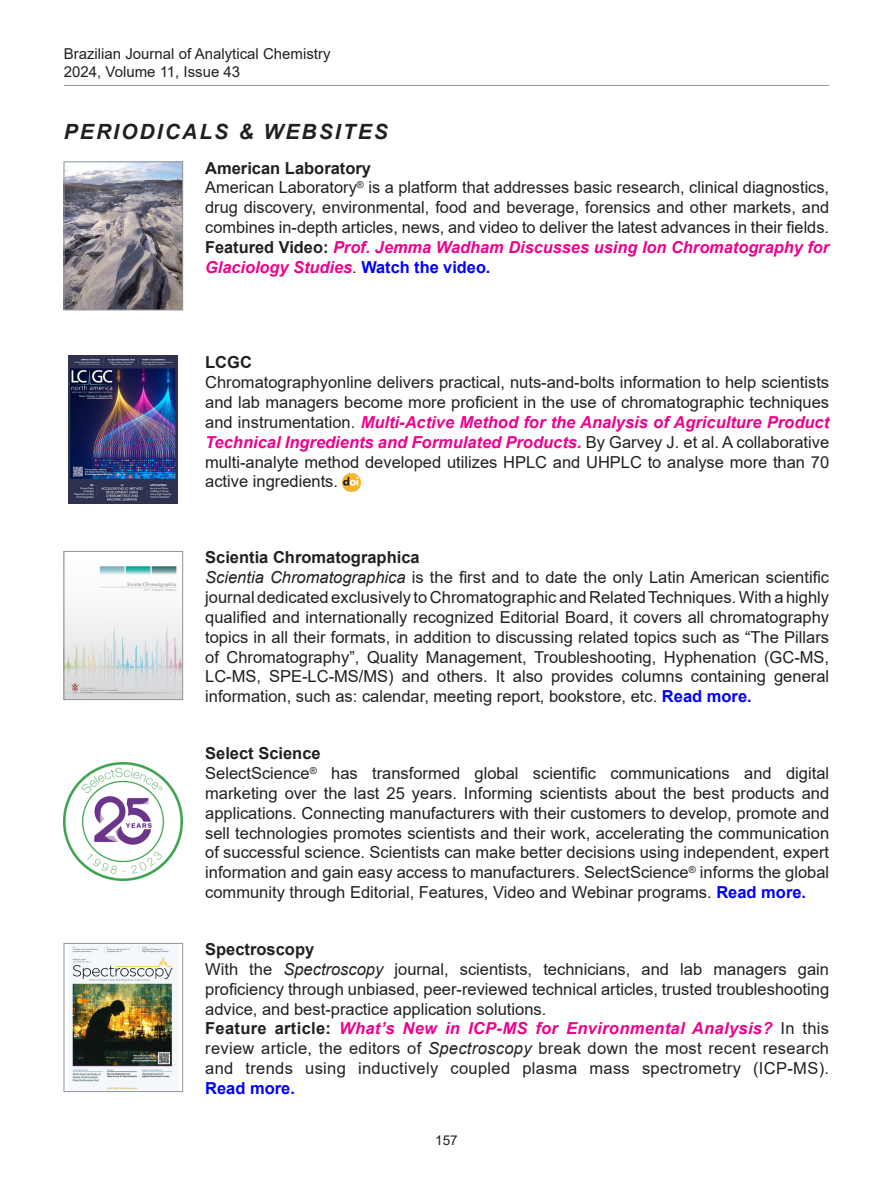
<style>
.page{position:relative;width:893px;height:1191px;background:#fff}
.page>*{position:absolute;margin:0;border:0;box-sizing:border-box;transform-origin:0 0}
.t1{font:italic 700 21px "Arial";letter-spacing:.1em;color:#231f20}
.t2{font:16.5px/19.8px "Arial";color:#231f20}
.t3{font:700 16.5px "Arial";color:#00f}
.t4{font:700 16.5px "Arial";color:#231f20}
.t5{font:15px/18px "Arial";color:#231f20}
.t6{font:13.5px "Arial";color:#231f20}
.s1{font-weight:700}
.s2{font-weight:700;font-style:italic;color:#ed028c}
.s3{font-weight:700;color:#00f}
.s4{font-style:italic}
</style>
<div class="page">
<img style="left:66px;top:164px;width:115px;height:144px">
<div style="left:64px;top:162px;width:119px;height:148px;border:1px solid #939598"></div>
<img style="left:343px;top:473px;width:18px;height:18px">
<img style="left:69px;top:355px;width:108px;height:148px">
<img style="left:66px;top:566px;width:115px;height:132px">
<div style="left:64px;top:551px;width:119px;height:149px;border:1px solid #939598"></div>
<img style="left:64px;top:762px;width:119px;height:119px">
<img style="left:68px;top:945px;width:110px;height:144px">
<div style="left:64px;top:943px;width:119px;height:148px;border:1px solid #939598"></div>
<hr style="left:64px;top:85px;width:765px;height:1px;background:#939598">
<p class="t5" style="left:64px;top:44px;width:268px">Brazilian Journal of Analytical Chemistry<br>2024, Volume 11, Issue 43</p>
<p class="t1" style="left:64px;top:117px;width:326px">PERIODICALS &amp; WEBSITES</p>
<p class="t2" style="left:205px;top:158px;width:626px"><span class="s1">American Laboratory<br></span>American Laboratory<sup>®</sup> is a platform that addresses basic research, clinical diagnostics, drug discovery, environmental, food and beverage, forensics and other markets, and combines in-depth articles, news, and video to deliver the latest advances in their fields.<br><span class="s1">Featured Video:</span> <span class="s2">Prof. Jemma Wadham Discusses using Ion Chromatography for Glaciology Studies</span>. <span class="s3">Watch the video.</span></p>
<p class="t4" style="left:205px;top:351px;width:48px">LCGC</p>
<p class="t2" style="left:205px;top:372px;width:625px;text-align:justify">Chromatographyonline delivers practical, nuts-and-bolts information to help scientists and lab managers become more proficient in the use of chromatographic techniques and instrumentation. <span class="s2">Multi-Active Method for the Analysis of Agriculture Product Technical Ingredients and Formulated Products.</span> By Garvey J. et al. A collaborative multi-analyte method developed utilizes HPLC and UHPLC to analyse more than 70 active ingredients.</p>
<p class="t2" style="left:205px;top:547px;width:625px"><span class="s1">Scientia Chromatographica<br></span><span class="s4">Scientia Chromatographica</span> is the first and to date the only Latin American scientific journal dedicated exclusively to Chromatographic and Related Techniques. With a highly qualified and internationally recognized Editorial Board, it covers all chromatography topics in all their formats, in addition to discussing related topics such as “The Pillars of Chromatography”, Quality Management, Troubleshooting, Hyphenation (GC-MS, LC-MS, SPE-LC-MS/MS) and others. It also provides columns containing general information, such as: calendar, meeting report, bookstore, etc. <span class="s3">Read more.</span></p>
<p class="t2" style="left:205px;top:743px;width:625px"><span class="s1">Select Science<br></span>SelectScience<sup>®</sup> has transformed global scientific communications and digital marketing over the last 25 years. Informing scientists about the best products and applications. Connecting manufacturers with their customers to develop, promote and sell technologies promotes scientists and their work, accelerating the communication of successful science. Scientists can make better decisions using independent, expert information and gain easy access to manufacturers. SelectScience<sup>®</sup> informs the global community through Editorial, Features, Video and Webinar programs. <span class="s3">Read more.</span></p>
<p class="t2" style="left:205px;top:939px;width:625px"><span class="s1">Spectroscopy<br></span>With the <span class="s4">Spectroscopy</span> journal, scientists, technicians, and lab managers gain proficiency through unbiased, peer-reviewed technical articles, trusted troubleshooting advice, and best-practice application solutions.<br><span class="s1">Feature article:</span> <span class="s2">What’s New in ICP-MS for Environmental Analysis?</span> In this review article, the editors of <span class="s4">Spectroscopy</span> break down the most recent research and trends using inductively coupled plasma mass spectrometry (ICP-MS).</p>
<p class="t3" style="left:205px;top:1076px;width:91px">Read more.</p>
<p class="t6" style="left:435px;top:1130px;width:24px">157</p>
</div>
